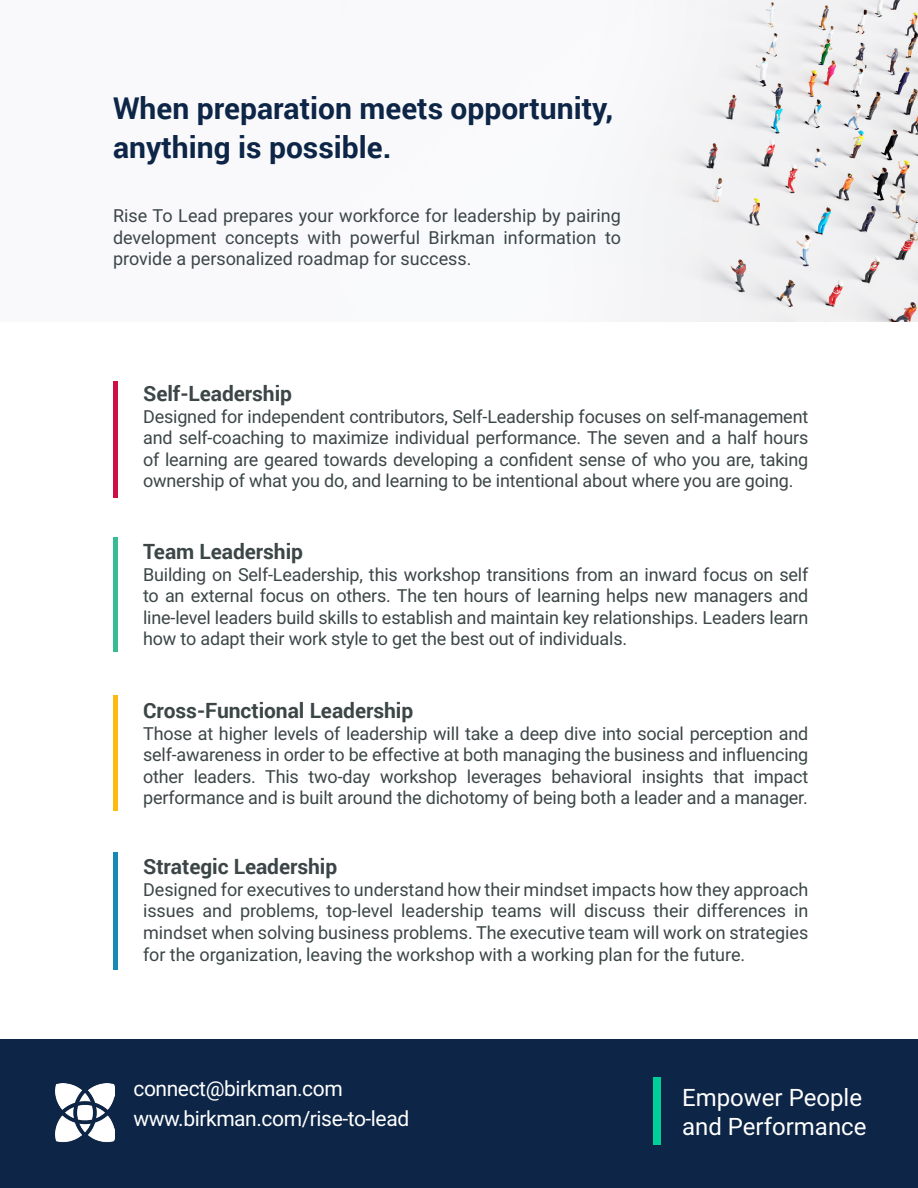
<style>
.page{position:relative;width:918px;height:1188px;background:#fff}
.page>*{position:absolute;margin:0;border:0;box-sizing:border-box;transform-origin:0 0}
.t1{font:700 30px "Roboto";color:#0d2546}
.t2{font:24px "Roboto";color:#fff}
.t3{font:700 21px "Roboto";letter-spacing:-.005em;color:#3c4647}
.t4{font:21px "Roboto";letter-spacing:-.02em;color:#fff}
.t5{font:18px/21.6px "Roboto";letter-spacing:-.01em;color:#3c4647;text-align:justify}
</style>
<div class="page">
<div style="left:0;top:0;width:352px;height:322px;background:#f9f9fb"></div>
<img style="left:617px;top:0;width:301px;height:322px">
<div style="left:0;top:1040px;width:918px;height:148px;background:#0d2546"></div>
<div style="left:653px;top:1078px;width:8px;height:67px;background:#00cf9a"></div>
<hr style="left:113px;top:381px;width:4px;height:116px;background:#ce0f45">
<hr style="left:113px;top:537px;width:4px;height:115px;background:#38bb93">
<hr style="left:113px;top:695px;width:4px;height:116px;background:#fcba13">
<hr style="left:113px;top:852px;width:4px;height:118px;background:#1889b4">
<img style="left:55px;top:1084px;width:59px;height:59px">
<p class="t1" style="left:113px;top:87px;width:502px">When preparation meets opportunity,</p>
<p class="t1" style="left:113px;top:126px;width:280px">anything is possible.</p>
<p class="t5" style="left:113px;top:204px;width:509px">Rise To Lead prepares your workforce for leadership by pairing development concepts with powerful Birkman information to provide a personalized roadmap for success.</p>
<p class="t3" style="left:143px;top:379px;width:151px">Self-Leadership</p>
<p class="t5" style="left:143px;top:405px;width:667px">Designed for independent contributors, Self-Leadership focuses on self-management and self-coaching to maximize individual performance. The seven and a half hours of learning are geared towards developing a confident sense of who you are, taking ownership of what you do, and learning to be intentional about where you are going.</p>
<p class="t3" style="left:143px;top:537px;width:161px">Team Leadership</p>
<p class="t5" style="left:143px;top:563px;width:667px">Building on Self-Leadership, this workshop transitions from an inward focus on self to an external focus on others. The ten hours of learning helps new managers and line-level leaders build skills to establish and maintain key relationships. Leaders learn how to adapt their work style to get the best out of individuals.</p>
<p class="t3" style="left:143px;top:696px;width:272px">Cross-Functional Leadership</p>
<p class="t5" style="left:143px;top:722px;width:667px">Those at higher levels of leadership will take a deep dive into social perception and self-awareness in order to be effective at both managing the business and influencing other leaders. This two-day workshop leverages behavioral insights that impact performance and is built around the dichotomy of being both a leader and a manager.</p>
<p class="t3" style="left:143px;top:852px;width:196px">Strategic Leadership</p>
<p class="t5" style="left:143px;top:878px;width:667px">Designed for executives to understand how their mindset impacts how they approach issues and problems, top-level leadership teams will discuss their differences in mindset when solving business problems. The executive team will work on strategies for the organization, leaving the workshop with a working plan for the future.</p>
<p class="t4" style="left:134px;top:1074px;width:211px">connect@birkman.com</p>
<p class="t4" style="left:134px;top:1104px;width:277px">www.birkman.com/rise-to-lead</p>
<p class="t2" style="left:682px;top:1081px;width:182px">Empower People</p>
<p class="t2" style="left:682px;top:1109px;width:186px">and Performance</p>
</div>
